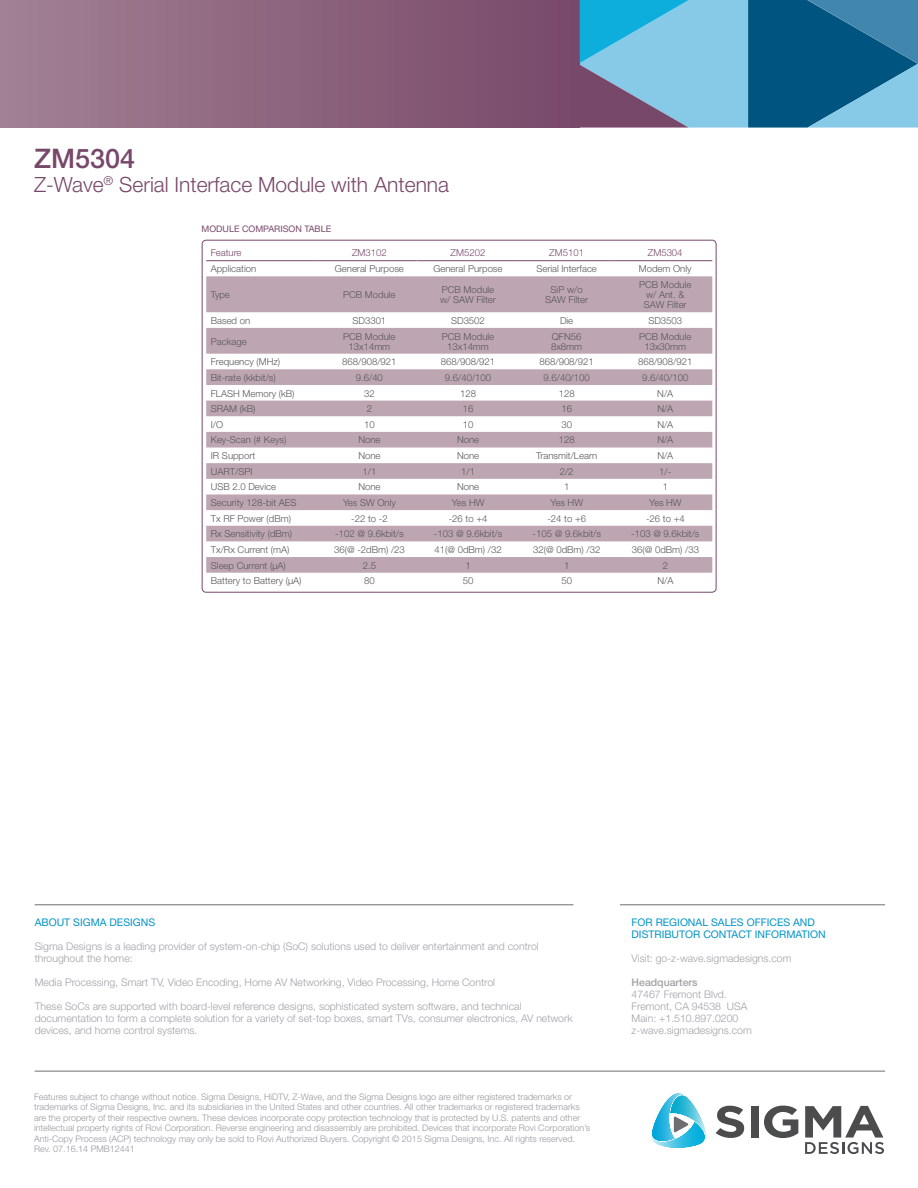
<style>
.page{position:relative;width:918px;height:1188px;background:#fff}
.page>*{position:absolute;margin:0;border:0;box-sizing:border-box;transform-origin:0 0}
.t1{font:500 27px "Helvetica Neue";color:#78486a}
.t2{font:300 21px "Helvetica Neue";color:#78486a}
.t3{font:300 10.5px/12px "Helvetica Neue";color:#a0a2a5}
.t4{font:10.5px/12.6px "Helvetica Neue";color:#0093c8}
.t5{font:500 10.5px "Helvetica Neue";color:#a0a2a5}
.t6{font:300 9.6px/10.2px "Helvetica Neue";color:#57585a;text-align:center}
.t7{font:300 9.6px "Helvetica Neue";color:#78486a}
.t8{font:300 9px/10.5px "Helvetica Neue";color:#97999c}
.t9{font:9px "Helvetica Neue";color:#78486a}
</style>
<div class="page">
<hr style="left:35px;top:1071px;width:850px;height:1px;background:#6d6e71">
<hr style="left:35px;top:905px;width:538px;height:1px;background:#6d6e71">
<svg style="left:716px;top:1106px;width:28px;height:32px"></svg>
<div style="left:751px;top:1106px;width:8px;height:32px;background:#4b4c4d"></div>
<svg style="left:764px;top:1106px;width:34px;height:32px"></svg>
<svg style="left:651px;top:1093px;width:55px;height:55px"></svg>
<svg style="left:805px;top:1106px;width:79px;height:48px"></svg>
<div style="left:0;top:0;width:580px;height:128px;background:linear-gradient(to right,#a28193,#784969)"></div>
<svg style="left:578px;top:0;width:340px;height:128px;background:#498db1"></svg>
<hr style="left:620px;top:905px;width:265px;height:1px;background:#6d6e71">
<svg style="left:206px;top:276px;width:506px;height:297px;fill:#bda5b1"></svg>
<hr style="left:206px;top:260px;width:112px;height:1px;background:#78486a">
<hr style="left:318px;top:260px;width:98px;height:1px;background:#78486a">
<hr style="left:416px;top:260px;width:99px;height:1px;background:#78486a">
<hr style="left:515px;top:260px;width:99px;height:1px;background:#78486a">
<hr style="left:614px;top:260px;width:98px;height:1px;background:#78486a">
<h1 class="t1" style="left:34px;top:149px;width:103px">ZM5304</h1>
<h2 class="t2" style="left:34px;top:177px;width:417px">Z-Wave<sup>®</sup> Serial Interface Module with Antenna</h2>
<p class="t9" style="left:202px;top:226px;width:131px">MODULE COMPARISON TABLE</p>
<p class="t7" style="left:211px;top:249px;width:32px">Feature</p>
<p class="t7" style="left:352px;top:249px;width:36px">ZM3102</p>
<p class="t7" style="left:451px;top:249px;width:36px">ZM5202</p>
<p class="t7" style="left:549px;top:249px;width:36px">ZM5101</p>
<p class="t7" style="left:648px;top:249px;width:36px">ZM5304</p>
<p class="t6" style="left:211px;top:265px;width:47px">Application</p>
<p class="t6" style="left:335px;top:265px;width:71px">General Purpose</p>
<p class="t6" style="left:433px;top:265px;width:71px">General Purpose</p>
<p class="t6" style="left:536px;top:265px;width:62px">Serial Interface</p>
<p class="t6" style="left:639px;top:265px;width:54px">Modem Only</p>
<p class="t6" style="left:211px;top:290px;width:21px">Type</p>
<p class="t6" style="left:343px;top:290px;width:54px">PCB Module</p>
<p class="t6" style="left:440px;top:285px;width:57px;text-align:left">PCB Module w/ SAW Filter</p>
<p class="t6" style="left:545px;top:285px;width:44px">SiP w/o<br>SAW Filter</p>
<p class="t6" style="left:639px;top:280px;width:54px">PCB Module w/ Ant. &amp;<br>SAW Filter</p>
<p class="t6" style="left:211px;top:316px;width:41px">Based on</p>
<p class="t6" style="left:352px;top:316px;width:35px">SD3301</p>
<p class="t6" style="left:451px;top:316px;width:35px">SD3502</p>
<p class="t6" style="left:560px;top:316px;width:15px">Die</p>
<p class="t6" style="left:648px;top:316px;width:35px">SD3503</p>
<p class="t6" style="left:211px;top:337px;width:37px">Package</p>
<p class="t6" style="left:343px;top:332px;width:54px">PCB Module<br>13x14mm</p>
<p class="t6" style="left:442px;top:332px;width:54px">PCB Module<br>13x14mm</p>
<p class="t6" style="left:551px;top:332px;width:33px;text-align:left">QFN56<br>8x8mm</p>
<p class="t6" style="left:639px;top:332px;width:54px">PCB Module<br>13x30mm</p>
<p class="t6" style="left:211px;top:358px;width:71px">Frequency (MHz)</p>
<p class="t6" style="left:342px;top:358px;width:56px">868/908/921</p>
<p class="t6" style="left:441px;top:358px;width:56px">868/908/921</p>
<p class="t6" style="left:540px;top:358px;width:56px">868/908/921</p>
<p class="t6" style="left:638px;top:358px;width:56px">868/908/921</p>
<p class="t6" style="left:211px;top:373px;width:66px">Bit-rate (kkbit/s)</p>
<p class="t6" style="left:356px;top:373px;width:29px">9.6/40</p>
<p class="t6" style="left:445px;top:373px;width:48px">9.6/40/100</p>
<p class="t6" style="left:544px;top:373px;width:48px">9.6/40/100</p>
<p class="t6" style="left:642px;top:373px;width:48px">9.6/40/100</p>
<p class="t6" style="left:211px;top:389px;width:85px">FLASH Memory (kB)</p>
<p class="t6" style="left:364px;top:389px;width:12px">32</p>
<p class="t6" style="left:460px;top:389px;width:17px">128</p>
<p class="t6" style="left:559px;top:389px;width:17px">128</p>
<p class="t6" style="left:657px;top:389px;width:17px">N/A</p>
<p class="t6" style="left:211px;top:405px;width:46px">SRAM (kB)</p>
<p class="t6" style="left:367px;top:405px;width:7px">2</p>
<p class="t6" style="left:463px;top:405px;width:12px">16</p>
<p class="t6" style="left:561px;top:405px;width:12px">16</p>
<p class="t6" style="left:657px;top:405px;width:17px">N/A</p>
<p class="t6" style="left:211px;top:420px;width:14px">I/O</p>
<p class="t6" style="left:364px;top:420px;width:12px">10</p>
<p class="t6" style="left:463px;top:420px;width:12px">10</p>
<p class="t6" style="left:561px;top:420px;width:12px">30</p>
<p class="t6" style="left:657px;top:420px;width:17px">N/A</p>
<p class="t6" style="left:211px;top:436px;width:77px">Key-Scan (# Keys)</p>
<p class="t6" style="left:358px;top:436px;width:24px">None</p>
<p class="t6" style="left:457px;top:436px;width:24px">None</p>
<p class="t6" style="left:559px;top:436px;width:17px">128</p>
<p class="t6" style="left:657px;top:436px;width:17px">N/A</p>
<p class="t6" style="left:211px;top:452px;width:46px">IR Support</p>
<p class="t6" style="left:358px;top:452px;width:24px">None</p>
<p class="t6" style="left:457px;top:452px;width:24px">None</p>
<p class="t6" style="left:536px;top:452px;width:63px">Transmit/Learn</p>
<p class="t6" style="left:657px;top:452px;width:17px">N/A</p>
<p class="t6" style="left:211px;top:467px;width:43px">UART/SPI</p>
<p class="t6" style="left:363px;top:467px;width:15px">1/1</p>
<p class="t6" style="left:461px;top:467px;width:15px">1/1</p>
<p class="t6" style="left:560px;top:467px;width:15px">2/2</p>
<p class="t6" style="left:659px;top:467px;width:14px">1/-</p>
<p class="t6" style="left:211px;top:483px;width:67px">USB 2.0 Device</p>
<p class="t6" style="left:358px;top:483px;width:24px">None</p>
<p class="t6" style="left:457px;top:483px;width:24px">None</p>
<p class="t6" style="left:564px;top:483px;width:7px">1</p>
<p class="t6" style="left:663px;top:483px;width:7px">1</p>
<p class="t6" style="left:211px;top:498px;width:87px">Security 128-bit AES</p>
<p class="t6" style="left:343px;top:498px;width:54px">Yes SW Only</p>
<p class="t6" style="left:452px;top:498px;width:34px">Yes HW</p>
<p class="t6" style="left:550px;top:498px;width:34px">Yes HW</p>
<p class="t6" style="left:649px;top:498px;width:34px">Yes HW</p>
<p class="t6" style="left:211px;top:514px;width:82px">Tx RF Power (dBm)</p>
<p class="t6" style="left:351px;top:514px;width:38px">-22 to -2</p>
<p class="t6" style="left:449px;top:514px;width:40px">-26 to +4</p>
<p class="t6" style="left:547px;top:514px;width:40px">-24 to +6</p>
<p class="t6" style="left:646px;top:514px;width:40px">-26 to +4</p>
<p class="t6" style="left:211px;top:530px;width:83px">Rx Sensitivity (dBm)</p>
<p class="t6" style="left:335px;top:530px;width:70px">-102 @ 9.6kbit/s</p>
<p class="t6" style="left:434px;top:530px;width:70px">-103 @ 9.6kbit/s</p>
<p class="t6" style="left:533px;top:530px;width:70px">-105 @ 9.6kbit/s</p>
<p class="t6" style="left:631px;top:530px;width:70px">-103 @ 9.6kbit/s</p>
<p class="t6" style="left:211px;top:545px;width:80px">Tx/Rx Current (mA)</p>
<p class="t6" style="left:334px;top:545px;width:72px">36(@ -2dBm) /23</p>
<p class="t6" style="left:435px;top:545px;width:69px">41(@ 0dBm) /32</p>
<p class="t6" style="left:533px;top:545px;width:69px">32(@ 0dBm) /32</p>
<p class="t6" style="left:632px;top:545px;width:69px">36(@ 0dBm) /33</p>
<p class="t6" style="left:211px;top:561px;width:76px">Sleep Current (µA)</p>
<p class="t6" style="left:363px;top:561px;width:15px">2.5</p>
<p class="t6" style="left:465px;top:561px;width:7px">1</p>
<p class="t6" style="left:564px;top:561px;width:7px">1</p>
<p class="t6" style="left:663px;top:561px;width:7px">2</p>
<p class="t6" style="left:211px;top:577px;width:92px">Battery to Battery (µA)</p>
<p class="t6" style="left:364px;top:577px;width:12px">80</p>
<p class="t6" style="left:463px;top:577px;width:12px">50</p>
<p class="t6" style="left:561px;top:577px;width:12px">50</p>
<p class="t6" style="left:657px;top:577px;width:17px">N/A</p>
<p class="t4" style="left:35px;top:917px;width:122px">ABOUT SIGMA DESIGNS</p>
<p class="t3" style="left:35px;top:941px;width:506px">Sigma Designs is a leading provider of system-on-chip (SoC) solutions used to deliver entertainment and control throughout the home:</p>
<p class="t3" style="left:35px;top:977px;width:462px">Media Processing, Smart TV, Video Encoding, Home AV Networking, Video Processing, Home Control</p>
<p class="t3" style="left:35px;top:1001px;width:540px">These SoCs are supported with board-level reference designs, sophisticated system software, and technical documentation to form a complete solution for a variety of set-top boxes, smart TVs, consumer electronics, AV network devices, and home control systems.</p>
<p class="t8" style="left:34px;top:1092px;width:558px">Features subject to change without notice. Sigma Designs, HiDTV, Z-Wave, and the Sigma Designs logo are either registered trademarks or trademarks of Sigma Designs, Inc. and its subsidiaries in the United States and other countries. All other trademarks or registered trademarks are the property of their respective owners. These devices incorporate copy protection technology that is protected by U.S. patents and other intellectual property rights of Rovi Corporation. Reverse engineering and disassembly are prohibited. Devices that incorporate Rovi Corporation’s Anti-Copy Process (ACP) technology may only be sold to Rovi Authorized Buyers. Copyright © 2015 Sigma Designs, Inc. All rights reserved.<br>Rev. 07.16.14 PMB12441</p>
<p class="t4" style="left:632px;top:917px;width:196px">FOR REGIONAL SALES OFFICES AND<br>DISTRIBUTOR CONTACT INFORMATION</p>
<p class="t3" style="left:632px;top:954px;width:161px">Visit: go-z-wave.sigmadesigns.com</p>
<p class="t5" style="left:632px;top:979px;width:68px">Headquarters</p>
<p class="t3" style="left:632px;top:990px;width:122px">47467 Fremont Blvd.<br>Fremont, CA 94538 USA<br>Main: +1.510.897.0200 z-wave.sigmadesigns.com</p>
</div>
